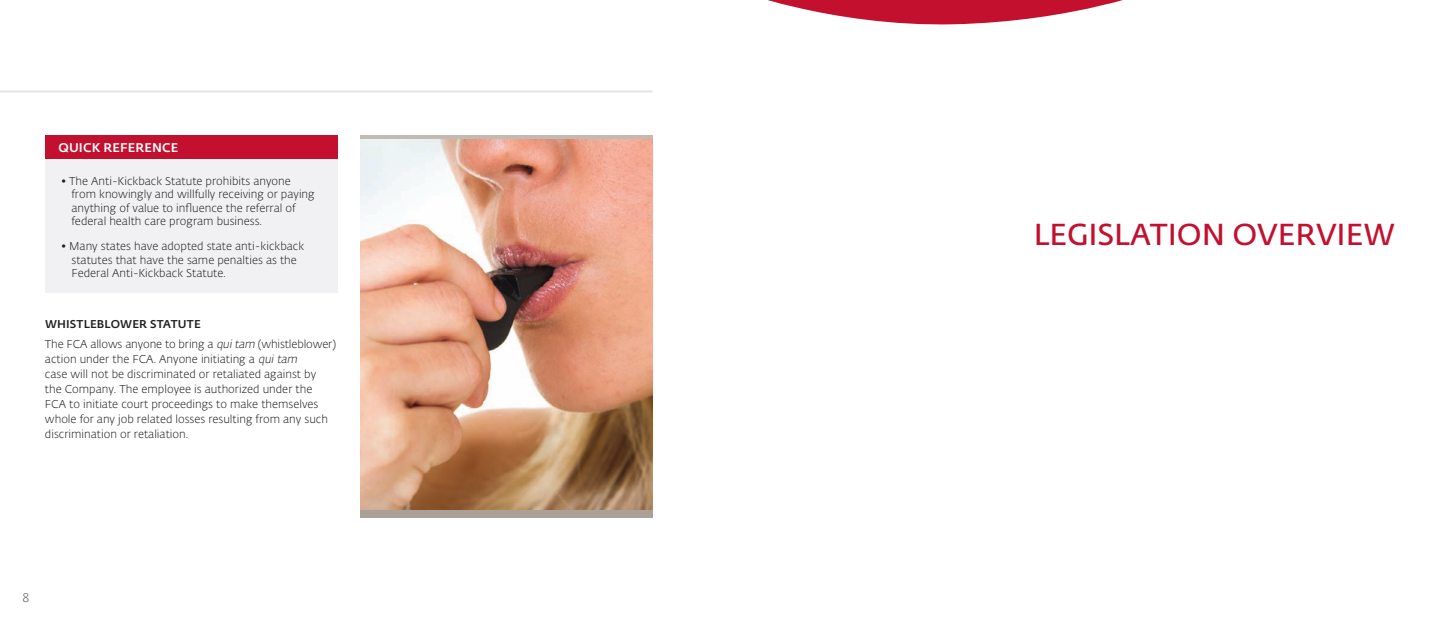
<style>
.page{position:relative;width:1440px;height:630px;background:#fff}
.page>*{position:absolute;margin:0;border:0;box-sizing:border-box;transform-origin:0 0}
.t1{font:600 30px "Fedra Sans Alt Pro";color:#c3102f}
.t2{font:500 12.5px "Fedra Sans Alt Pro";color:#fff}
.t3{font:300 12.5px "Fedra Sans Alt Pro";color:#57585a}
.t4{font:300 11.25px/15px "Fedra Sans Alt Pro";color:#231f20}
.t5{font:500 11.25px "Fedra Sans Alt Pro";color:#231f20}
.s1{font-weight:500}
.s2{font-style:italic}
</style>
<div class="page">
<img style="left:360px;top:139px;width:292px;height:371px">
<div style="left:360px;top:510px;width:292px;height:8px;background:#aba095"></div>
<hr style="left:360px;top:135px;width:292px;height:4px;background:#c3bbb2">
<div style="left:45px;top:135px;width:293px;height:157px;background:#ececee"></div>
<div style="left:45px;top:135px;width:292px;height:24px;background:#c3102f"></div>
<svg style="left:767px;top:0;width:356px;height:25px"></svg>
<hr style="left:0;top:91px;width:652px;height:1px;background:#e1e2e4">
<p class="t2" style="left:58px;top:138px;width:10px">QUICK</p>
<p class="t2" style="left:103px;top:138px;width:19px">REFERENCE</p>
<p class="t4" style="left:72px;top:174px;width:245px;line-height:13.5px;text-indent:-10px">• The Anti-Kickback Statute prohibits anyone from knowingly and willfully receiving or paying anything of value to influence the referral of federal health care program business.</p>
<p class="t4" style="left:72px;top:239px;width:234px;line-height:13.5px;text-indent:-10px">• Many states have adopted state anti-kickback statutes that have the same penalties as the<br>Federal Anti-Kickback Statute.</p>
<p class="t4" style="left:45px;top:314px;width:293px;line-height:19.5px;text-indent:105px"><span class="s1">STATUTE<br></span>The FCA allows anyone to bring a <span class="s2">quitam</span> (whistleblower)</p>
<p class="t4" style="left:45px;top:351px;width:285px">action under the FCA. Anyone initiating a <span class="s2">quitam<br></span>case will not be discriminated or retaliated against by the Company. The employee is authorized under the FCA to initiate court proceedings to make themselves whole for any job related losses resulting from any such discrimination or retaliation.</p>
<p class="t5" style="left:45px;top:316px;width:15px">WHISTLE</p>
<p class="t5" style="left:97px;top:316px;width:10px">BLOWER</p>
<p class="t3" style="left:22px;top:590px;width:8px">8</p>
<h1 class="t1" style="left:1034px;top:213px;width:363px">LEGI SLATI ON OVERVI EW</h1>
</div>
